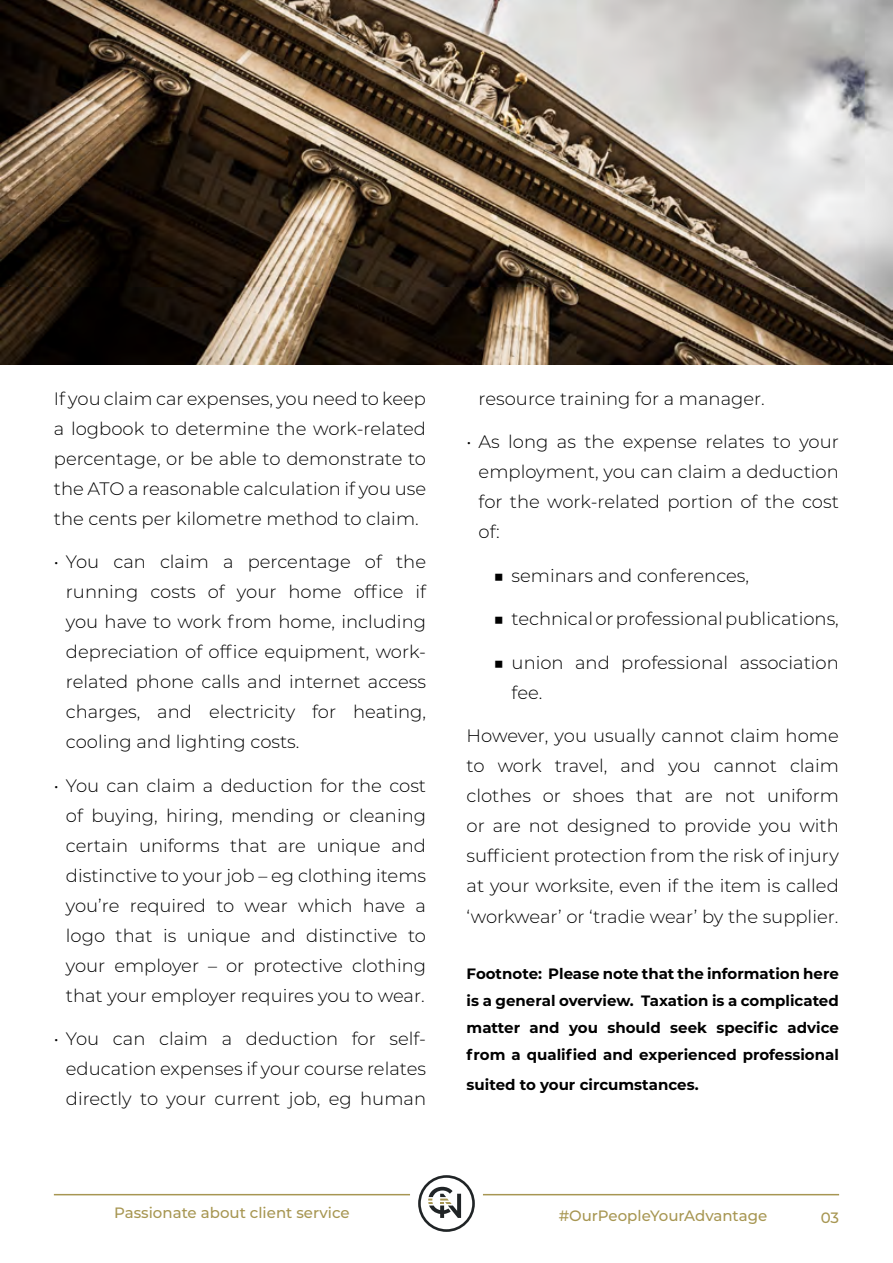
<style>
.page{position:relative;width:893px;height:1263px;background:#fff}
.page>*{position:absolute;margin:0;border:0;box-sizing:border-box;transform-origin:0 0}
.t1{font:300 18px/30px "Montserrat";color:#000;text-align:justify}
.t2{font:700 15px/27px "Montserrat";color:#000;text-align:justify}
.t3{font:500 15px "Montserrat";color:#a79652}
</style>
<div class="page">
<hr style="left:54px;top:1194px;width:356px;height:1px;background:#a79652">
<hr style="left:483px;top:1194px;width:356px;height:1px;background:#a79652">
<svg style="left:418px;top:1175px;width:57px;height:57px"></svg>
<img style="left:1px;top:1px;width:891px;height:364px">
<p class="t1" style="left:54px;top:383px;width:374px">If you claim car expenses, you need to keep a logbook to determine the work-related percentage, or be able to demonstrate to the ATO a reasonable calculation if you use the cents per kilometre method to claim.</p>
<p class="t1" style="left:66px;top:546px;width:362px;text-indent:-12px">• You can claim a percentage of the running costs of your home office if you have to work from home, including depreciation of office equipment, work&shy;related phone calls and internet access charges, and electricity for heating, cooling and lighting costs.</p>
<p class="t1" style="left:66px;top:770px;width:362px;text-indent:-12px">• You can claim a deduction for the cost of buying, hiring, mending or cleaning certain uniforms that are unique and distinctive to your job – eg clothing items you’re required to wear which have a logo that is unique and distinctive to your employer – or protective clothing that your employer requires you to wear.</p>
<p class="t1" style="left:66px;top:1023px;width:362px;text-indent:-12px">• You can claim a deduction for self&shy;education expenses if your course relates directly to your current job, eg human</p>
<p class="t1" style="left:479px;top:383px;width:288px">resource training for a manager.</p>
<p class="t1" style="left:479px;top:426px;width:362px;text-indent:-12px">• As long as the expense relates to your employment, you can claim a deduction for the work-related portion of the cost of:</p>
<p class="t1" style="left:494px;top:560px;width:257px">■ seminars and conferences,</p>
<p class="t1" style="left:494px;top:603px;width:347px">■ technical or professional publications,</p>
<p class="t1" style="left:512px;top:647px;width:329px;text-indent:-18px">■ union and professional association fee.</p>
<p class="t1" style="left:467px;top:720px;width:374px">However, you usually cannot claim home to work travel, and you cannot claim clothes or shoes that are not uniform or are not designed to provide you with sufficient protection from the risk of injury at your worksite, even if the item is called ‘workwear’ or ‘tradie wear’ by the supplier.</p>
<p class="t2" style="left:467px;top:960px;width:374px">Footnote: Please note that the information here is a general overview. Taxation is a complicated matter and you should seek specific advice from a qualified and experienced professional</p>
<p class="t2" style="left:467px;top:1071px;width:234px">suited to your circumstances.</p>
<p class="t3" style="left:114px;top:1202px;width:237px">Passionate about client service</p>
<p class="t3" style="left:559px;top:1205px;width:210px">#OurPeopleYourAdvantage</p>
<p class="t3" style="left:821px;top:1207px;width:20px">03</p>
</div>
